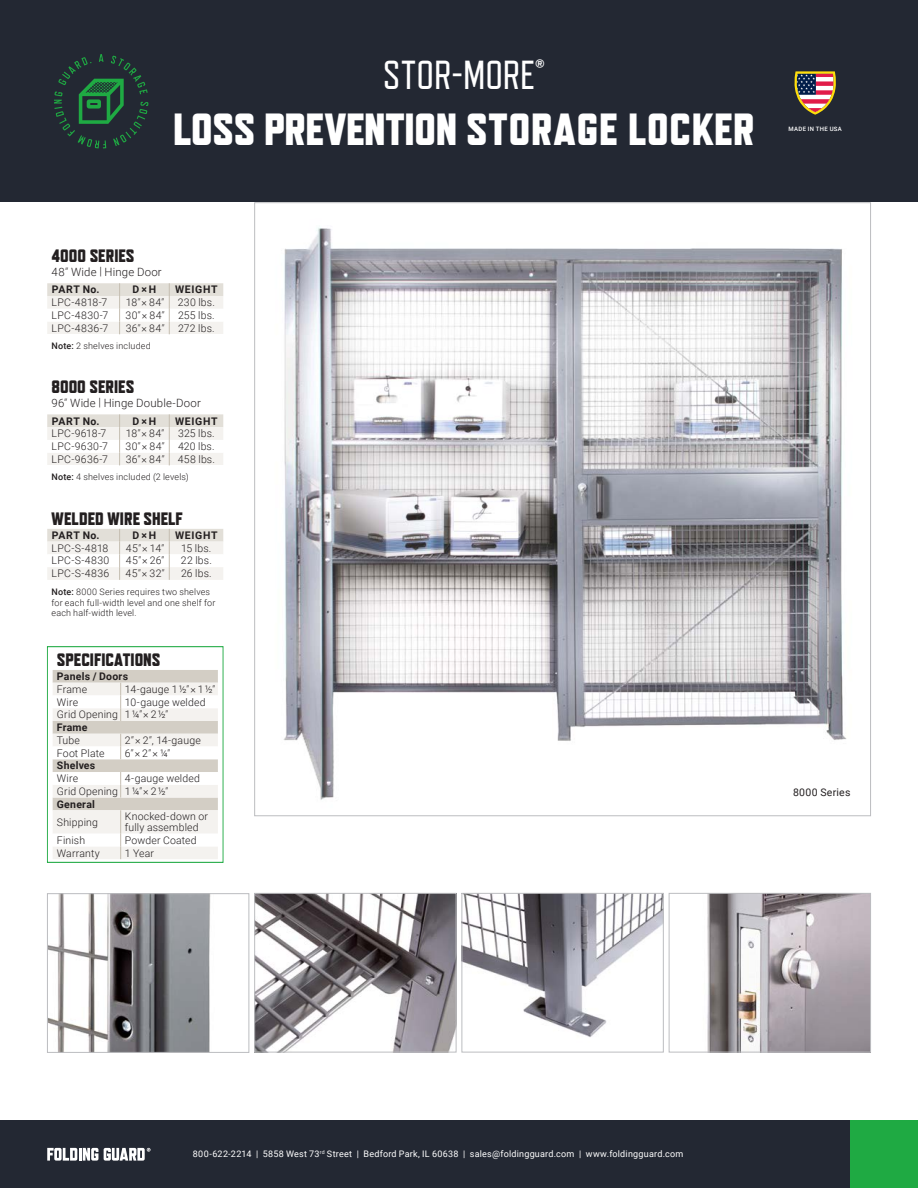
<style>
.page{position:relative;width:918px;height:1188px;background:#fff}
.page>*{position:absolute;margin:0;border:0;box-sizing:border-box;transform-origin:0 0}
.t1{font:800 45px "Refrigerator Deluxe";letter-spacing:.02em;color:#fff}
.t2{font:40.5px "Refrigerator Deluxe";letter-spacing:-.005em;color:#fff}
.t3{font:800 18px "Refrigerator Deluxe";color:#231f20}
.t4{font:300 11.4px "Roboto";letter-spacing:.015em;color:#231f20}
.t5{font:300 10.5px/12.8px "Roboto";letter-spacing:.015em;color:#231f20}
.t6{font:700 10.5px "Roboto";letter-spacing:.045em;color:#231f20}
.t7{font:700 10.5px "Roboto";letter-spacing:.02em;color:#231f20}
.t8{font:10.5px "Roboto";letter-spacing:.03em;color:#231f20}
.t9{font:300 9px/10.6px "Roboto";letter-spacing:.02em;color:#231f20}
.t10{font:9px "Roboto";letter-spacing:.025em;color:#fff}
.t11{font:500 6px "Roboto";letter-spacing:.055em;color:#fff}
.s1{font-style:italic}
.s2{font-weight:500}
.s3{font-weight:700}
</style>
<div class="page">
<div style="left:0;top:0;width:918px;height:202px;background:#232833"></div>
<div style="left:0;top:1120px;width:850px;height:68px;background:#232833"></div>
<svg style="left:794px;top:71px;width:42px;height:44px"></svg>
<img style="left:283px;top:228px;width:564px;height:572px">
<img style="left:256px;top:895px;width:198px;height:155px">
<div style="left:254px;top:893px;width:202px;height:159px;border:1px solid #bcbdc0"></div>
<img style="left:707px;top:895px;width:162px;height:155px">
<div style="left:669px;top:893px;width:202px;height:159px;border:1px solid #bcbdc0"></div>
<img style="left:49px;top:895px;width:162px;height:156px">
<div style="left:47px;top:893px;width:202px;height:160px;border:1px solid #bcbdc0"></div>
<img style="left:464px;top:895px;width:198px;height:142px">
<div style="left:462px;top:893px;width:202px;height:159px;border:1px solid #bcbdc0"></div>
<svg style="left:47px;top:1148px;width:51px;height:13px"></svg>
<svg style="left:104px;top:1148px;width:47px;height:13px"></svg>
<svg style="left:47px;top:414px;width:176px;height:51px"></svg>
<svg style="left:47px;top:283px;width:176px;height:51px"></svg>
<svg style="left:47px;top:529px;width:176px;height:51px"></svg>
<svg style="left:53px;top:670px;width:165px;height:189px"></svg>
<svg style="left:54px;top:54px;width:94px;height:94px"></svg>
<div style="left:850px;top:1120px;width:68px;height:68px;background:#1faa43"></div>
<div style="left:47px;top:646px;width:176px;height:217px;border:1px solid #1faa43"></div>
<h2 class="t2" style="left:383px;top:51px;width:164px">STOR-MORE<sup>®</sup></h2>
<h1 class="t1" style="left:173px;top:103px;width:583px">LOSS PREVENTION STORAGE LOCKER</h1>
<p class="t11" style="left:788px;top:125px;width:55px">MADE IN THE USA</p>
<h3 class="t3" style="left:52px;top:245px;width:85px">4000 SERIES</h3>
<p class="t4" style="left:52px;top:264px;width:112px">48<span class="s1">"</span> Wide | Hinge Door</p>
<p class="t6" style="left:52px;top:282px;width:49px">PART No.</p>
<p class="t6" style="left:133px;top:282px;width:25px">D × H</p>
<p class="t6" style="left:175px;top:282px;width:44px">WEIGHT</p>
<p class="t5" style="left:51px;top:296px;width:57px">LPC-4818-7</p>
<p class="t5" style="left:126px;top:296px;width:90px">18<span class="s1">"</span> × 84<span class="s1">"</span> 230 lbs.</p>
<p class="t5" style="left:52px;top:308px;width:58px">LPC-4830-7</p>
<p class="t5" style="left:126px;top:308px;width:91px">30<span class="s1">"</span> × 84<span class="s1">"</span> 255 lbs.</p>
<p class="t5" style="left:52px;top:321px;width:58px">LPC-4836-7</p>
<p class="t5" style="left:126px;top:321px;width:90px">36<span class="s1">"</span> × 84<span class="s1">"</span> 272 lbs.</p>
<p class="t9" style="left:52px;top:340px;width:101px"><span class="s2">Note:</span> 2 shelves included</p>
<h3 class="t3" style="left:52px;top:377px;width:84px">8000 SERIES</h3>
<p class="t4" style="left:52px;top:395px;width:151px">96<span class="s1">"</span> Wide | Hinge Double-Door</p>
<p class="t6" style="left:52px;top:413px;width:49px">PART No.</p>
<p class="t6" style="left:133px;top:413px;width:25px">D × H</p>
<p class="t6" style="left:175px;top:413px;width:44px">WEIGHT</p>
<p class="t5" style="left:51px;top:427px;width:56px">LPC-9618-7</p>
<p class="t5" style="left:126px;top:427px;width:90px">18<span class="s1">"</span> × 84<span class="s1">"</span> 325 lbs.</p>
<p class="t5" style="left:52px;top:440px;width:58px">LPC-9630-7</p>
<p class="t5" style="left:126px;top:440px;width:91px">30<span class="s1">"</span> × 84<span class="s1">"</span> 420 lbs.</p>
<p class="t5" style="left:51px;top:452px;width:58px">LPC-9636-7</p>
<p class="t5" style="left:126px;top:452px;width:91px">36<span class="s1">"</span> × 84<span class="s1">"</span> 458 lbs.</p>
<p class="t9" style="left:52px;top:472px;width:139px"><span class="s2">Note:</span> 4 shelves included (2 levels)</p>
<h3 class="t3" style="left:52px;top:508px;width:133px">WELDED WIRE SHELF</h3>
<p class="t6" style="left:52px;top:528px;width:49px">PART No.</p>
<p class="t6" style="left:133px;top:528px;width:25px">D × H</p>
<p class="t6" style="left:175px;top:528px;width:44px">WEIGHT</p>
<p class="t5" style="left:51px;top:541px;width:58px">LPC-S-4818</p>
<p class="t5" style="left:126px;top:541px;width:41px">45<span class="s1">"</span> × 14<span class="s1">"</span></p>
<p class="t5" style="left:181px;top:541px;width:32px">15 lbs.</p>
<p class="t5" style="left:52px;top:554px;width:59px">LPC-S-4830</p>
<p class="t5" style="left:126px;top:554px;width:42px">45<span class="s1">"</span> × 26<span class="s1">"</span></p>
<p class="t5" style="left:181px;top:554px;width:32px">22 lbs.</p>
<p class="t5" style="left:51px;top:567px;width:59px">LPC-S-4836</p>
<p class="t5" style="left:126px;top:567px;width:42px">45<span class="s1">"</span> × 32<span class="s1">"</span></p>
<p class="t5" style="left:181px;top:567px;width:32px">26 lbs.</p>
<p class="t9" style="left:52px;top:586px;width:165px"><span class="s2">Note:</span> 8000 Series requires two shelves for each full-width level and one shelf for each half-width level.</p>
<h3 class="t3" style="left:57px;top:649px;width:105px">SPECIFICATIONS</h3>
<p class="t7" style="left:57px;top:669px;width:73px">Panels / Doors</p>
<p class="t5" style="left:57px;top:682px;width:32px">Frame</p>
<p class="t5" style="left:125px;top:682px;width:93px">14-gauge 1 ½<span class="s1">"</span> × 1 ½<span class="s1">"</span></p>
<p class="t5" style="left:57px;top:695px;width:23px">Wire</p>
<p class="t5" style="left:57px;top:695px;width:150px;text-indent:68px">10-gauge welded<br>Grid Opening 1 ¼<span class="s1">"</span> × 2 ½<span class="s1">"<br></span><span class="s3">Frame</span></p>
<p class="t5" style="left:57px;top:733px;width:24px">Tube</p>
<p class="t5" style="left:125px;top:733px;width:77px">2<span class="s1">"</span> × 2<span class="s1">"</span>, 14-gauge</p>
<p class="t5" style="left:57px;top:746px;width:49px">Foot Plate</p>
<p class="t5" style="left:125px;top:746px;width:49px">6<span class="s1">"</span> × 2<span class="s1">"</span> × ¼<span class="s1">"</span></p>
<p class="t7" style="left:57px;top:758px;width:40px">Shelves</p>
<p class="t5" style="left:57px;top:772px;width:23px">Wire</p>
<p class="t5" style="left:57px;top:772px;width:145px;text-indent:68px">4-gauge welded<br>Grid Opening 1 ¼<span class="s1">"</span> × 2 ½<span class="s1">"<br></span><span class="s3">General</span></p>
<p class="t5" style="left:57px;top:815px;width:43px">Shipping</p>
<p class="t5" style="left:125px;top:811px;width:85px;line-height:10.6px">Knocked-down or fully assembled</p>
<p class="t5" style="left:57px;top:833px;width:30px">Finish</p>
<p class="t5" style="left:125px;top:833px;width:73px">Powder Coated</p>
<p class="t5" style="left:57px;top:846px;width:44px">Warranty</p>
<p class="t5" style="left:125px;top:846px;width:31px">1 Year</p>
<p class="t8" style="left:793px;top:785px;width:59px">8000 Series</p>
<p class="t10" style="left:193px;top:1148px;width:492px">800-622-2214 | 5858 West 73<sup>rd</sup> Street | Bedford Park, IL 60638 | sales@foldingguard.com | www.foldingguard.com</p>
</div>
